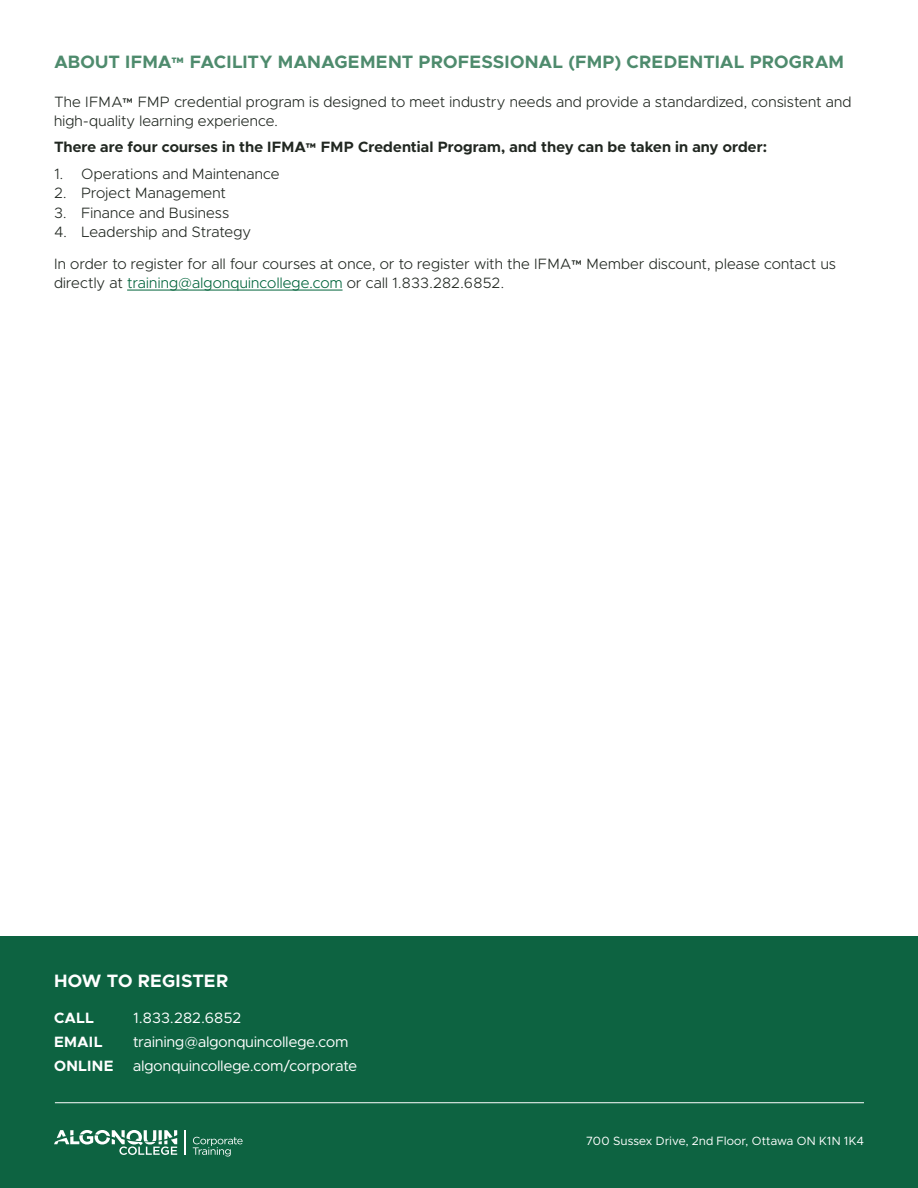
<style>
.page{position:relative;width:918px;height:1188px;background:#fff}
.page>*{position:absolute;margin:0;border:0;box-sizing:border-box;transform-origin:0 0}
.t1{font:700 18px "Metropolis";letter-spacing:.005em;color:#4e8b6d}
.t2{font:700 18px "Metropolis";letter-spacing:.01em;color:#fff}
.t3{font:300 15px/19.5px "Metropolis";letter-spacing:.015em;color:#212721}
.t4{font:700 15px "Metropolis";letter-spacing:.01em;color:#212721}
.t5{font:15px/24px "Metropolis";letter-spacing:.015em;color:#fff}
.t6{font:700 15px/24px "Metropolis";letter-spacing:.015em;color:#fff}
.t7{font:12px "Metropolis";letter-spacing:.02em;color:#fff}
.s1{color:#00643b}
</style>
<div class="page">
<div style="left:0;top:936px;width:918px;height:252px;background:#0d6341"></div>
<svg style="left:54px;top:1130px;width:123px;height:25px"></svg>
<svg style="left:193px;top:1137px;width:50px;height:19px"></svg>
<svg style="left:185px;top:1130px;width:1px;height:25px"></svg>
<hr style="left:55px;top:1102px;width:809px;height:1px;background:#fff">
<hr style="left:127px;top:290px;width:216px;height:1px;background:#00643b">
<h4 class="t1" style="left:54px;top:51px;width:792px">ABOUT IFMA™ FACILITY MANAGEMENT PROFESSIONAL (FMP) CREDENTIAL PROGRAM</h4>
<p class="t3" style="left:54px;top:92px;width:799px">The IFMA™ FMP credential program is designed to meet industry needs and provide a standardized, consistent and high-quality learning experience.</p>
<p class="t4" style="left:54px;top:138px;width:715px">There are four courses in the IFMA™ FMP Credential Program, and they can be taken in any order:</p>
<p class="t3" style="left:54px;top:164px;width:227px">1. Operations and Maintenance</p>
<p class="t3" style="left:54px;top:183px;width:174px">2. Project Management</p>
<p class="t3" style="left:54px;top:203px;width:177px">3. Finance and Business</p>
<p class="t3" style="left:54px;top:222px;width:199px">4. Leadership and Strategy</p>
<p class="t3" style="left:54px;top:254px;width:784px">In order to register for all four courses at once, or to register with the IFMA™ Member discount, please contact us directly at <span class="s1">training@algonquincollege.com</span> or call 1.833.282.6852.</p>
<p class="t2" style="left:54px;top:969px;width:176px">HOW TO REGISTER</p>
<p class="t6" style="left:54px;top:1006px;width:61px">CALL<br>EMAIL<br>ONLINE</p>
<p class="t5" style="left:133px;top:1006px;width:225px">1.833.282.6852 training@algonquincollege.com algonquincollege.com/corporate</p>
<p class="t7" style="left:586px;top:1133px;width:279px">700 Sussex Drive, 2nd Floor, Ottawa ON K1N 1K4</p>
</div>
